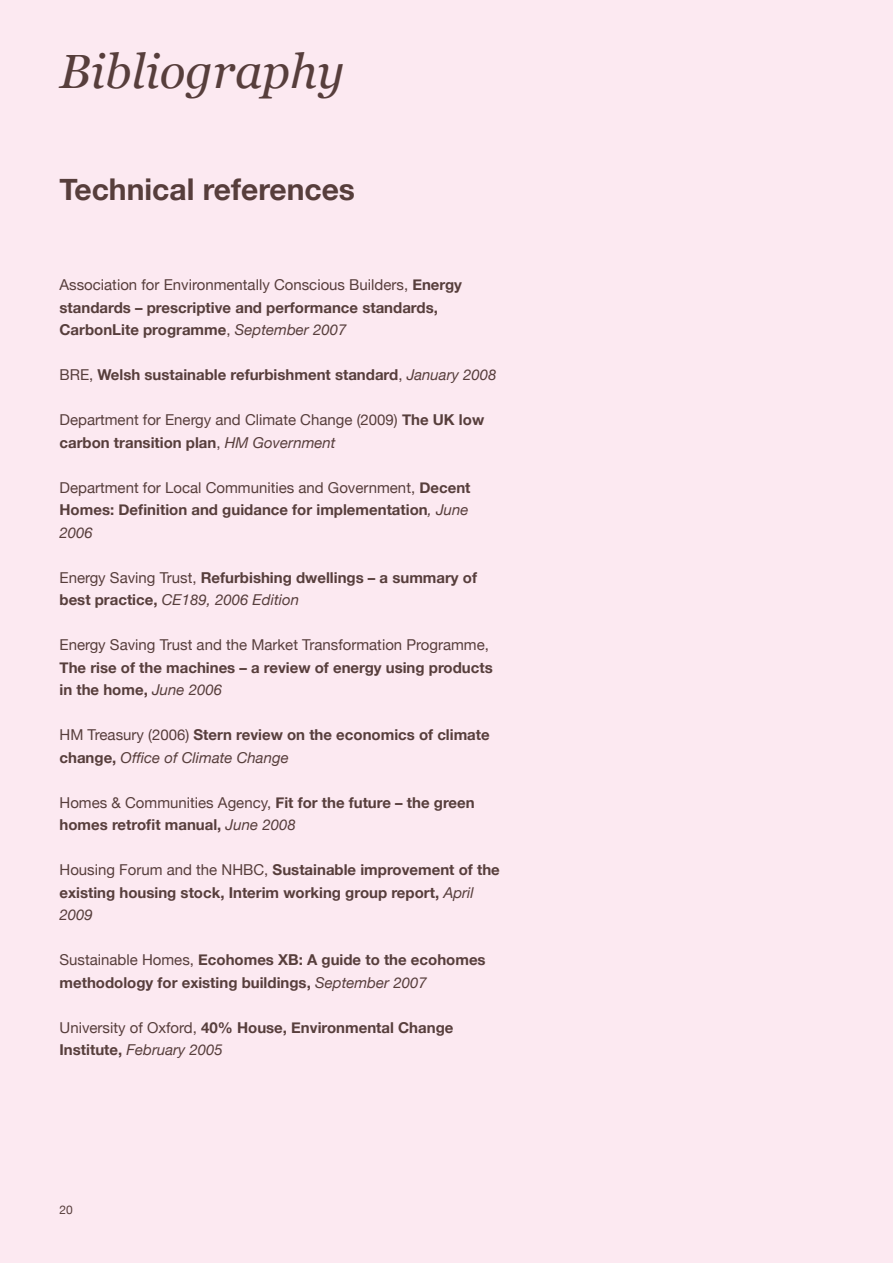
<style>
.page{position:relative;width:893px;height:1263px;background:#fce9f1}
.page>*{position:absolute;margin:0;border:0;box-sizing:border-box;transform-origin:0 0}
.URBED_Body{font:italic 48px "Georgia";color:#573e3c}
.URBED_Body-2{font:700 30px "Helvetica Neue";color:#573e3c}
.URBED_Body-3{font:700 15px/22.5px "Helvetica Neue";color:#573e3c}
.URBED_Body-4{font:15px/22.5px "Helvetica Neue";color:#573e3c}
.URBED_Body-5{font:12px "Helvetica Neue";color:#573e3c}
.s1{font-weight:400}
.s2{font-weight:400;font-style:italic}
.s3{font-weight:700}
.s4{font-style:italic}
</style>
<div class="page">
<p class="URBED_Body" style="left:60px;top:41px;width:286px">Bibliography</p>
<p class="URBED_Body-2" style="left:60px;top:171px;width:297px">Technical references</p>
<p class="URBED_Body-3" style="left:60px;top:273px;width:404px"><span class="s1">Association for Environmentally Conscious Builders,</span> Energy standards – prescriptive and performance standards,<br>CarbonLite programme<span class="s1">,</span> <span class="s2">September 2007</span></p>
<p class="URBED_Body-3" style="left:60px;top:363px;width:438px"><span class="s1">BRE,</span> Welsh sustainable refurbishment standard<span class="s1">,</span> <span class="s2">January 2008</span></p>
<p class="URBED_Body-4" style="left:60px;top:408px;width:426px">Department for Energy and Climate Change (2009) <span class="s3">The UK low carbon transition plan</span>, <span class="s4">HM Government</span></p>
<p class="URBED_Body-3" style="left:60px;top:476px;width:412px"><span class="s1">Department for Local Communities and Government,</span> Decent<br>Homes: Definition and guidance for implementation<span class="s2">, June<br>2006</span></p>
<p class="URBED_Body-3" style="left:60px;top:566px;width:419px"><span class="s1">Energy Saving Trust,</span> Refurbishing dwellings – a summary of best practice, <span class="s2">CE189, 2006 Edition</span></p>
<p class="URBED_Body-3" style="left:60px;top:633px;width:435px"><span class="s1">Energy Saving Trust and the Market Transformation Programme,<br></span>The rise of the machines – a review of energy using products in the home, <span class="s2">June 2006</span></p>
<p class="URBED_Body-3" style="left:60px;top:723px;width:432px"><span class="s1">HM Treasury (2006)</span> Stern review on the economics of climate change, <span class="s2">Office of Climate Change</span></p>
<p class="URBED_Body-3" style="left:60px;top:791px;width:417px"><span class="s1">Homes &amp; Communities Agency,</span> Fit for the future – the green homes retrofit manual, <span class="s2">June 2008</span></p>
<p class="URBED_Body-3" style="left:60px;top:858px;width:442px"><span class="s1">Housing Forum and the NHBC,</span> Sustainable improvement of the existing housing stock, Interim working group report, <span class="s2">April<br>2009</span></p>
<p class="URBED_Body-3" style="left:60px;top:948px;width:428px"><span class="s1">Sustainable Homes,</span> Ecohomes XB: A guide to the ecohomes methodology for existing buildings, <span class="s2">September 2007</span></p>
<p class="URBED_Body-3" style="left:60px;top:1016px;width:395px"><span class="s1">University of Oxford,</span> 40% House, Environmental Change<br>Institute, <span class="s2">February 2005</span></p>
<p class="URBED_Body-5" style="left:60px;top:1203px;width:15px">20</p>
</div>
